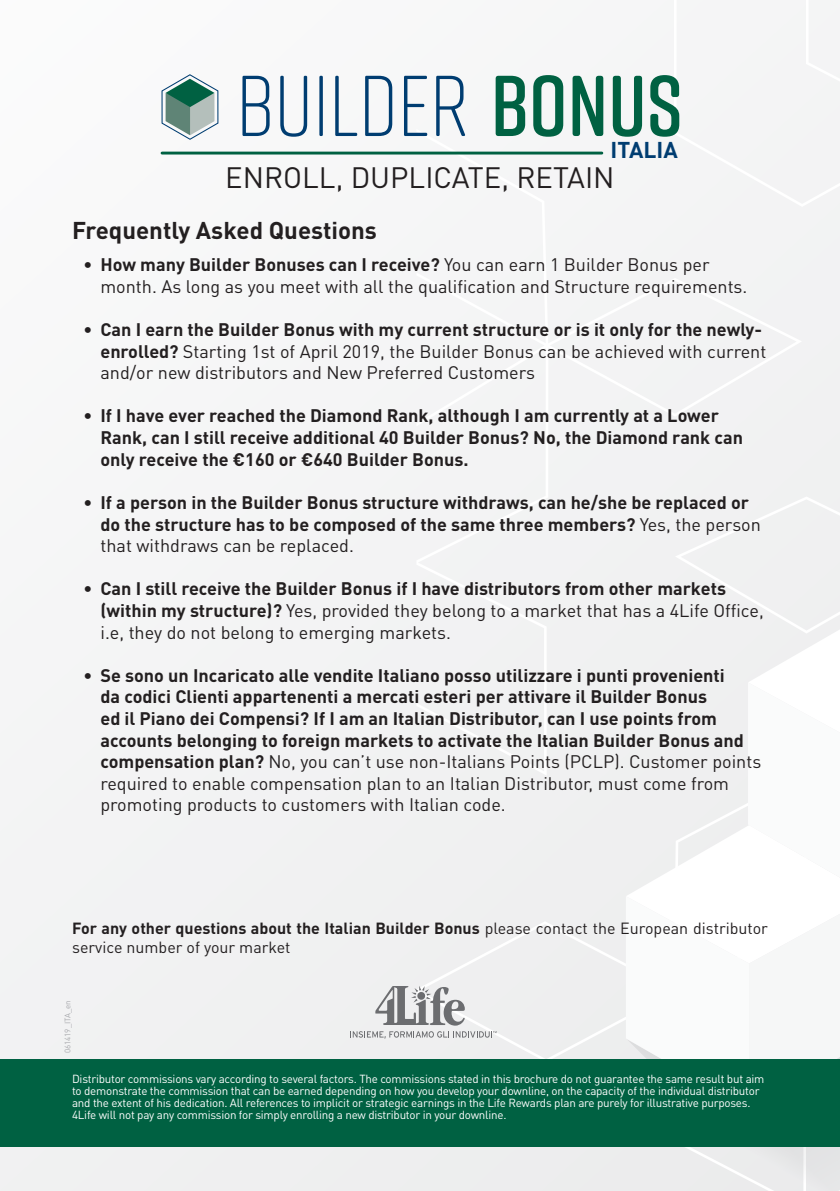
<style>
.page{position:relative;width:840px;height:1191px;background:#fff}
.page>*{position:absolute;margin:0;border:0;box-sizing:border-box;transform-origin:0 0}
.t1{font:29.2px "DIN Pro";color:#231f20}
.t2{font:700 24px "DIN Pro";color:#231f20}
.t3{font:700 22.6px "DIN Pro";color:#003d71}
.t4{font:700 18px/21.6px "DIN Pro";color:#231f20}
.t5{font:18px/21.6px "DIN Pro";color:#231f20}
.t6{font:16px/19.2px "DIN Pro";color:#231f20}
.t7{font:11.6px/12px "DIN Pro";letter-spacing:-.02em;color:#fff}
.t8{font:8px "DIN Pro";color:#a8a9ad}
.s1{font-weight:700}
.s2{font-weight:400}
</style>
<div class="page">
<div style="left:0;top:75px;width:839px;height:1116px;background:#f4f4f5"></div>
<div style="left:416px;top:129px;width:385px;height:643px;background:#f3f3f4"></div>
<div style="left:416px;top:772px;width:209px;height:419px;background:#efeff0"></div>
<svg style="left:625px;top:496px;width:214px;height:695px"></svg>
<svg style="left:375px;top:985px;width:89px;height:40px"></svg>
<svg style="left:350px;top:1031px;width:146px;height:7px"></svg>
<div style="left:0;top:1059px;width:839px;height:87px;background:#006142"></div>
<svg style="left:242px;top:76px;width:27px;height:60px"></svg>
<svg style="left:280px;top:76px;width:27px;height:61px"></svg>
<hr style="left:319px;top:76px;width:3px;height:60px;background:#003d71">
<svg style="left:335px;top:76px;width:22px;height:60px"></svg>
<svg style="left:365px;top:76px;width:27px;height:60px"></svg>
<svg style="left:404px;top:76px;width:23px;height:60px"></svg>
<svg style="left:436px;top:76px;width:29px;height:60px"></svg>
<svg style="left:495px;top:76px;width:30px;height:60px"></svg>
<svg style="left:533px;top:75px;width:30px;height:62px"></svg>
<svg style="left:572px;top:76px;width:31px;height:60px"></svg>
<svg style="left:612px;top:76px;width:29px;height:61px"></svg>
<div style="left:650px;top:0;width:189px;height:207px;background:#f4f4f5"></div>
<svg style="left:161px;top:74px;width:58px;height:67px"></svg>
<hr style="left:162px;top:152px;width:439px;height:2px;background:#006142">
<p class="t3" style="left:610px;top:135px;width:69px">ITALIA</p>
<p class="t1" style="left:225px;top:157px;width:390px">ENROLL, DUPLICATE, RETAIN</p>
<p class="t2" style="left:72px;top:214px;width:306px">Frequently Asked Questions</p>
<p class="t5" style="left:100px;top:253px;width:648px;text-indent:-17px"><span class="s1">• How many Builder Bonuses can I receive?</span> You can earn 1 Builder Bonus per month. As long as you meet with all the qualification and Structure requirements.</p>
<p class="t5" style="left:100px;top:318px;width:667px;text-indent:-17px"><span class="s1">• Can I earn the Builder Bonus with my current structure or is it only for the newly&shy;enrolled?</span> Starting 1st of April 2019, the Builder Bonus can be achieved with current and/or new distributors and New Preferred Customers</p>
<p class="t4" style="left:100px;top:404px;width:643px;text-indent:-17px">• If I have ever reached the Diamond Rank, although I am currently at a Lower<br>Rank, can I still receive additional 40 Builder Bonus? No, the Diamond rank can only receive the €160 or €640 Builder Bonus.</p>
<p class="t4" style="left:100px;top:491px;width:661px;text-indent:-17px">• If a person in the Builder Bonus structure withdraws, can he/she be replaced or do the structure has to be composed of the same three members? <span class="s2">Yes, the person that withdraws can be replaced.</span></p>
<p class="t5" style="left:100px;top:577px;width:664px;text-indent:-17px"><span class="s1">• Can I still receive the Builder Bonus if I have distributors from other markets (within my structure)?</span> Yes, provided they belong to a market that has a 4Life Office, i.e, they do not belong to emerging markets.</p>
<p class="t4" style="left:100px;top:663px;width:662px;text-indent:-17px">• Se sono un Incaricato alle vendite Italiano posso utilizzare i punti provenienti<br>da codici Clienti appartenenti a mercati esteri per attivare il Builder Bonus<br>ed il Piano dei Compensi? If I am an Italian Distributor, can I use points from accounts belonging to foreign markets to activate the Italian Builder Bonus and compensation plan? <span class="s2">No, you can’t use non-Italians Points (PCLP). Customer points required to enable compensation plan to an Italian Distributor, must come from promoting products to customers with Italian code.</span></p>
<p class="t6" style="left:72px;top:917px;width:697px"><span class="s1">For any other questions about the Italian Builder Bonus</span> please contact the European distributor service number of your market</p>
<p class="t8" style="left:62px;top:1053px;width:55px;rotate:-90deg">061419_ITA_en</p>
<p class="t7" style="left:72px;top:1072px;width:693px">Distributor commissions vary according to several factors. The commissions stated in this brochure do not guarantee the same result but aim to demonstrate the commission that can be earned depending on how you develop your downline, on the capacity of the individual distributor and the extent of his dedication. All references to implicit or strategic earnings in the Life Rewards plan are purely for illustrative purposes.<br>4Life will not pay any commission for simply enrolling a new distributor in your downline.</p>
</div>
